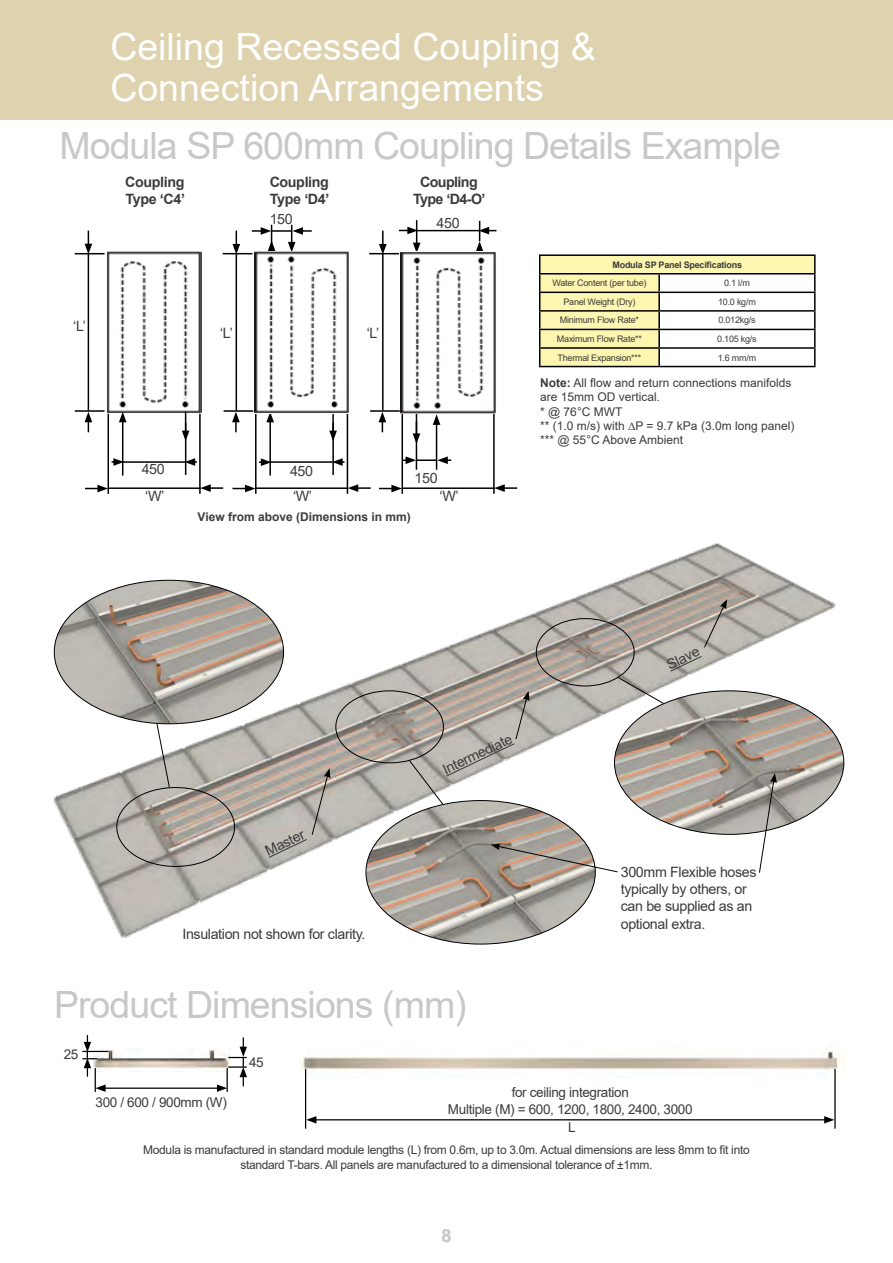
<style>
.page{position:relative;width:893px;height:1263px;background:#fff}
.page>*{position:absolute;margin:0;border:0;box-sizing:border-box;transform-origin:0 0}
.t1{font:37.5px "Arial";letter-spacing:-.025em;color:#c7c8ca}
.t2{font:37.5px/40.5px "Arial";color:#fff}
.t3{font:700 18px "Arial";color:#c9cacc}
.t4{font:14.25px/17.1px "Arial";letter-spacing:-.025em;color:#3d3b3c}
.t5{font:700 14.25px/17.1px "Arial";letter-spacing:-.025em;color:#3d3b3c}
.t6{font:13.5px/16.2px "Arial";letter-spacing:-.025em;color:#3d3b3c;text-align:center}
.t7{font:12px/14.4px "Arial";letter-spacing:-.025em;color:#3d3b3c;text-align:center}
.t8{font:12px/14.4px "Arial";color:#3d3b3c}
.t9{font:700 12px "Arial";color:#3d3b3c}
.t10{font:9px "Arial";letter-spacing:-.025em;color:#3d3b3c}
.t11{font:700 9px "Arial";letter-spacing:-.025em;color:#3d3b3c}
.s1{font-weight:700}
</style>
<div class="page">
<div style="left:0;top:0;width:893px;height:119px;background:#ded3ae"></div>
<img style="left:107px;top:252px;width:95px;height:162px">
<hr style="left:75px;top:253px;width:30px;height:1px;background:#000">
<hr style="left:75px;top:410px;width:30px;height:2px;background:#000">
<hr style="left:224px;top:410px;width:29px;height:2px;background:#000">
<hr style="left:88px;top:254px;width:1px;height:156px;background:#000">
<hr style="left:236px;top:254px;width:1px;height:156px;background:#000">
<svg style="left:85px;top:231px;width:7px;height:22px"></svg>
<svg style="left:85px;top:412px;width:7px;height:20px"></svg>
<svg style="left:232px;top:412px;width:8px;height:20px"></svg>
<hr style="left:108px;top:487px;width:93px;height:2px;background:#000">
<hr style="left:255px;top:487px;width:93px;height:2px;background:#000">
<hr style="left:123px;top:461px;width:62px;height:2px;background:#000">
<hr style="left:270px;top:461px;width:63px;height:2px;background:#000">
<svg style="left:186px;top:458px;width:11px;height:8px"></svg>
<svg style="left:334px;top:458px;width:10px;height:8px"></svg>
<svg style="left:201px;top:484px;width:22px;height:8px"></svg>
<svg style="left:348px;top:484px;width:23px;height:8px"></svg>
<svg style="left:85px;top:485px;width:23px;height:7px"></svg>
<svg style="left:232px;top:485px;width:23px;height:7px"></svg>
<svg style="left:112px;top:458px;width:12px;height:8px"></svg>
<svg style="left:259px;top:458px;width:10px;height:8px"></svg>
<hr style="left:185px;top:423px;width:1px;height:52px;background:#000">
<hr style="left:332px;top:423px;width:2px;height:52px;background:#000">
<hr style="left:199px;top:414px;width:2px;height:80px;background:#000">
<hr style="left:347px;top:414px;width:1px;height:80px;background:#000">
<hr style="left:108px;top:414px;width:1px;height:80px;background:#000">
<hr style="left:255px;top:414px;width:2px;height:80px;background:#000">
<hr style="left:272px;top:230px;width:20px;height:2px;background:#000">
<hr style="left:539px;top:254px;width:120px;height:2px;background:#000">
<hr style="left:659px;top:254px;width:157px;height:2px;background:#000">
<svg style="left:539px;top:255px;width:277px;height:111px"></svg>
<hr style="left:539px;top:366px;width:120px;height:1px;background:#000">
<hr style="left:659px;top:366px;width:157px;height:1px;background:#000">
<img style="left:299px;top:1045px;width:545px;height:33px">
<hr style="left:305px;top:1069px;width:1px;height:60px;background:#000">
<hr style="left:834px;top:1069px;width:2px;height:60px;background:#000">
<hr style="left:314px;top:1119px;width:512px;height:1px;background:#000">
<svg style="left:306px;top:1116px;width:10px;height:7px"></svg>
<svg style="left:824px;top:1116px;width:10px;height:7px"></svg>
<img style="left:109px;top:1049px;width:108px;height:21px">
<hr style="left:103px;top:1087px;width:116px;height:2px;background:#000">
<svg style="left:82px;top:1035px;width:27px;height:57px"></svg>
<svg style="left:217px;top:1037px;width:30px;height:55px"></svg>
<hr style="left:122px;top:420px;width:1px;height:56px;background:#000">
<svg style="left:119px;top:412px;width:8px;height:10px"></svg>
<hr style="left:269px;top:420px;width:2px;height:56px;background:#000">
<svg style="left:266px;top:414px;width:8px;height:8px"></svg>
<svg style="left:182px;top:411px;width:7px;height:30px"></svg>
<hr style="left:332px;top:411px;width:2px;height:22px;background:#000">
<svg style="left:329px;top:431px;width:8px;height:10px"></svg>
<svg style="left:288px;top:225px;width:24px;height:27px"></svg>
<svg style="left:223px;top:225px;width:52px;height:29px"></svg>
<img style="left:254px;top:252px;width:95px;height:162px">
<hr style="left:369px;top:253px;width:30px;height:1px;background:#000">
<hr style="left:370px;top:410px;width:30px;height:2px;background:#000">
<hr style="left:382px;top:254px;width:2px;height:156px;background:#000">
<svg style="left:379px;top:231px;width:8px;height:22px"></svg>
<svg style="left:379px;top:412px;width:7px;height:20px"></svg>
<hr style="left:401px;top:487px;width:94px;height:2px;background:#000">
<hr style="left:417px;top:230px;width:62px;height:1px;background:#000">
<svg style="left:495px;top:484px;width:22px;height:8px"></svg>
<svg style="left:379px;top:485px;width:22px;height:7px"></svg>
<hr style="left:493px;top:414px;width:2px;height:80px;background:#000">
<hr style="left:401px;top:414px;width:2px;height:80px;background:#000">
<hr style="left:416px;top:421px;width:1px;height:49px;background:#000">
<hr style="left:417px;top:459px;width:20px;height:2px;background:#000">
<svg style="left:437px;top:456px;width:14px;height:8px"></svg>
<svg style="left:403px;top:456px;width:13px;height:8px"></svg>
<svg style="left:399px;top:220px;width:21px;height:33px"></svg>
<svg style="left:476px;top:221px;width:20px;height:30px"></svg>
<hr style="left:436px;top:422px;width:1px;height:48px;background:#000">
<svg style="left:433px;top:414px;width:7px;height:11px"></svg>
<svg style="left:413px;top:414px;width:7px;height:30px"></svg>
<img style="left:401px;top:252px;width:95px;height:162px">
<img style="left:53px;top:542px;width:783px;height:397px">
<img style="left:54px;top:580px;width:230px;height:144px">
<img style="left:366px;top:800px;width:229px;height:144px">
<img style="left:614px;top:691px;width:230px;height:143px">
<svg style="left:156px;top:722px;width:14px;height:66px"></svg>
<div style="left:536px;top:618px;width:99px;height:68px;border:1px solid #000;border-radius:50%"></div>
<svg style="left:617px;top:655px;width:86px;height:50px"></svg>
<svg style="left:491px;top:843px;width:128px;height:30px"></svg>
<svg style="left:758px;top:773px;width:19px;height:101px"></svg>
<svg style="left:268px;top:768px;width:62px;height:91px;background:#b6b1aa"></svg>
<svg style="left:408px;top:691px;width:121px;height:115px"></svg>
<svg style="left:703px;top:599px;width:24px;height:49px"></svg>
<h1 class="t2" style="left:110px;top:27px;width:487px">Ceiling Recessed Coupling &amp;<br>Connection Arrangements</h1>
<h1 class="t1" style="left:60px;top:120px;width:723px">Modula SP 600mm Coupling Details Example</h1>
<p class="t4" style="left:73px;top:317px;width:14px">‘L’</p>
<p class="t5" style="left:125px;top:173px;width:61px">Coupling<br>Type ‘C4’</p>
<p class="t5" style="left:270px;top:173px;width:61px">Coupling<br>Type ‘D4’</p>
<p class="t5" style="left:413px;top:173px;width:74px;text-align:center">Coupling<br>Type ‘D4-O’</p>
<p class="t4" style="left:270px;top:210px;width:25px">150</p>
<p class="t4" style="left:437px;top:215px;width:25px">450</p>
<p class="t4" style="left:220px;top:324px;width:14px">‘L’</p>
<p class="t4" style="left:367px;top:324px;width:14px">‘L’</p>
<p class="t4" style="left:142px;top:461px;width:25px">450</p>
<p class="t4" style="left:290px;top:462px;width:25px">450</p>
<p class="t4" style="left:145px;top:488px;width:21px">‘W’</p>
<p class="t4" style="left:293px;top:488px;width:21px">‘W’</p>
<p class="t4" style="left:415px;top:470px;width:25px">150</p>
<p class="t4" style="left:440px;top:488px;width:21px">‘W’</p>
<p class="t9" style="left:198px;top:509px;width:215px">View from above (Dimensions in mm)</p>
<p class="t11" style="left:612px;top:258px;width:131px">Modula SP Panel Specifications</p>
<p class="t10" style="left:552px;top:277px;width:96px">Water Content (per tube)</p>
<p class="t10" style="left:724px;top:277px;width:27px">0.1 l/m</p>
<p class="t10" style="left:563px;top:295px;width:74px">Panel Weight (Dry)</p>
<p class="t10" style="left:718px;top:295px;width:39px">10.0 kg/m</p>
<p class="t10" style="left:560px;top:314px;width:81px">Minimum Flow Rate*</p>
<p class="t10" style="left:718px;top:314px;width:39px">0.012kg/s</p>
<p class="t10" style="left:557px;top:333px;width:86px">Maximum Flow Rate**</p>
<p class="t10" style="left:717px;top:333px;width:41px">0.105 kg/s</p>
<p class="t10" style="left:558px;top:351px;width:85px">Thermal Expansion***</p>
<p class="t10" style="left:718px;top:351px;width:40px">1.6 mm/m</p>
<p class="t8" style="left:540px;top:375px;width:256px"><span class="s1">Note:</span> All flow and return connections manifolds are 15mm OD vertical.<br>* @ 76°C MWT<br>** (1.0 m/s) with ∆P = 9.7 kPa (3.0m long panel) *** @ 55°C Above Ambient</p>
<p class="t4" style="left:262px;top:844px;width:43px;rotate:-26deg">Master</p>
<p class="t4" style="left:182px;top:925px;width:185px">Insulation not shown for clarity.</p>
<p class="t4" style="left:440px;top:763px;width:77px;rotate:-26deg">Intermediate</p>
<h1 class="t1" style="left:54px;top:979px;width:414px">Product Dimensions (mm)</h1>
<p class="t6" style="left:64px;top:1046px;width:16px">25</p>
<p class="t6" style="left:249px;top:1054px;width:16px">45</p>
<p class="t4" style="left:664px;top:658px;width:36px;rotate:-26deg">Slave</p>
<p class="t4" style="left:621px;top:863px;width:137px">300mm Flexible hoses typically by others, or can be supplied as an optional extra.</p>
<p class="t6" style="left:448px;top:1084px;width:246px">for ceiling integration<br>Multiple (M) = 600, 1200, 1800, 2400, 3000</p>
<p class="t6" style="left:96px;top:1094px;width:133px">300 / 600 / 900mm (W)</p>
<p class="t7" style="left:143px;top:1143px;width:608px">Modula is manufactured in standard module lengths (L) from 0.6m, up to 3.0m. Actual dimensions are less 8mm to fit into standard T-bars. All panels are manufactured to a dimensional tolerance of ±1mm.</p>
<p class="t6" style="left:568px;top:1119px;width:9px">L</p>
<h2 class="t3" style="left:441px;top:1223px;width:12px">8</h2>
</div>
